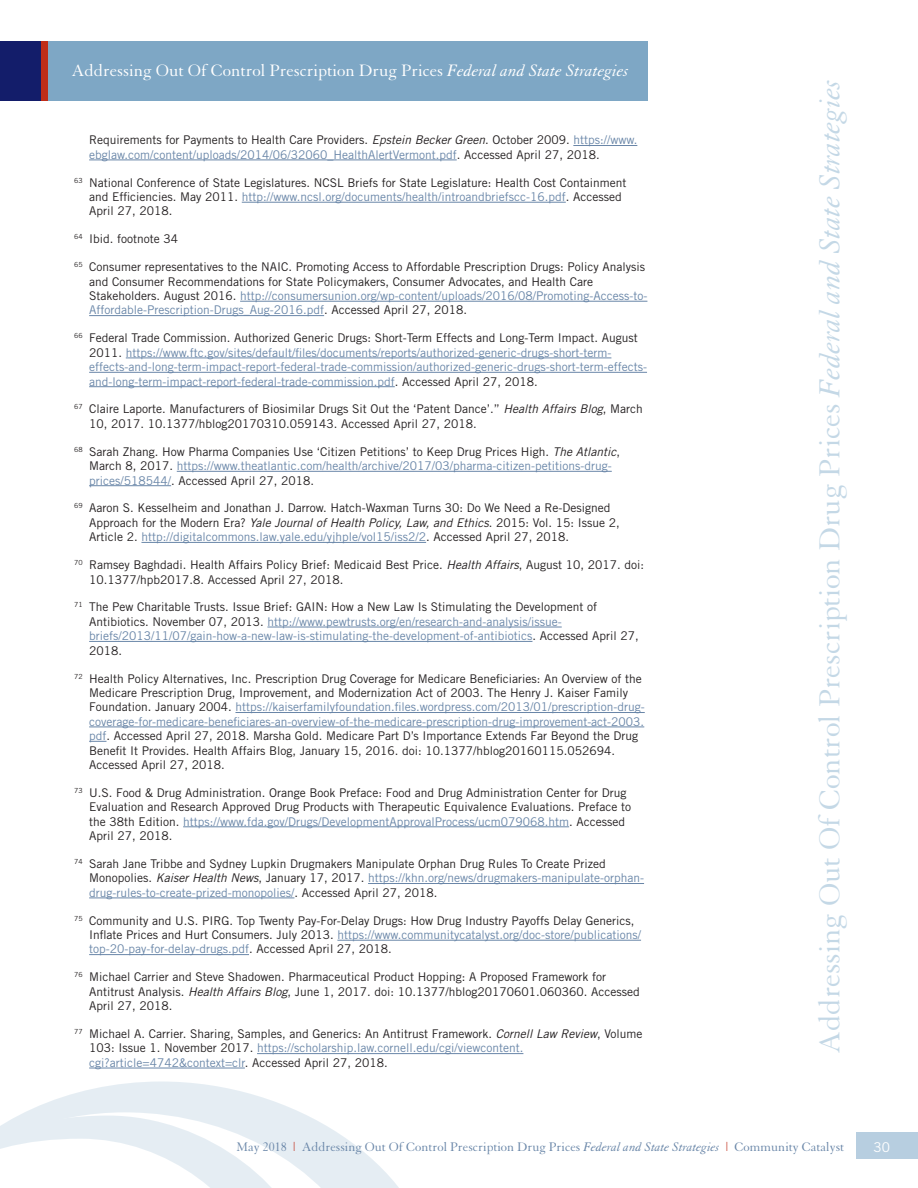
<style>
.page{position:relative;width:918px;height:1188px;background:#fff}
.page>*{position:absolute;margin:0;border:0;box-sizing:border-box;transform-origin:0 0}
.t1{font:31.5px "Granjon";color:#c4d8e6}
.t2{font:18px "Granjon";color:#fff}
.t3{font:13.5px "Granjon";color:#6986a8}
.t4{font:13.5px "Trade Gothic";color:#fff}
.t5{font:12px/14.4px "Trade Gothic";color:#231f20}
.t6{font:12px/14.4px "Trade Gothic";color:#6986a8}
.s1{font-style:italic}
.s2{color:#6986a8}
.s3{color:#231f20}
.s4{color:#c02d19}
</style>
<div class="page">
<svg style="left:18px;top:1081px;width:381px;height:107px;fill:#eaf1f5"></svg>
<svg style="left:0;top:1116px;width:314px;height:72px"></svg>
<div style="left:0;top:42px;width:648px;height:59px;background:#7ea7c5"></div>
<div style="left:0;top:42px;width:48px;height:59px;background:#c02d19"></div>
<div style="left:0;top:42px;width:40px;height:59px;background:#131d6a"></div>
<hr style="left:573px;top:145px;width:64px;height:1px;background:#6986a8">
<hr style="left:89px;top:160px;width:368px;height:1px;background:#6986a8">
<hr style="left:242px;top:202px;width:324px;height:1px;background:#6986a8">
<hr style="left:240px;top:301px;width:407px;height:1px;background:#6986a8">
<hr style="left:89px;top:315px;width:235px;height:1px;background:#6986a8">
<hr style="left:126px;top:358px;width:485px;height:1px;background:#6986a8">
<hr style="left:89px;top:372px;width:558px;height:1px;background:#6986a8">
<hr style="left:89px;top:386px;width:306px;height:1px;background:#6986a8">
<hr style="left:177px;top:471px;width:435px;height:1px;background:#6986a8">
<hr style="left:89px;top:485px;width:82px;height:1px;background:#6986a8">
<hr style="left:141px;top:542px;width:285px;height:1px;background:#6986a8">
<hr style="left:267px;top:627px;width:295px;height:1px;background:#6986a8">
<hr style="left:89px;top:641px;width:443px;height:1px;background:#6986a8">
<hr style="left:235px;top:712px;width:410px;height:1px;background:#6986a8">
<hr style="left:89px;top:727px;width:555px;height:1px;background:#6986a8">
<svg style="left:89px;top:741px;width:18px;height:1px"></svg>
<hr style="left:183px;top:827px;width:386px;height:1px;background:#6986a8">
<hr style="left:368px;top:883px;width:276px;height:1px;background:#6986a8">
<hr style="left:89px;top:898px;width:205px;height:1px;background:#6986a8">
<hr style="left:337px;top:940px;width:304px;height:1px;background:#6986a8">
<hr style="left:89px;top:954px;width:160px;height:1px;background:#6986a8">
<hr style="left:257px;top:1053px;width:266px;height:1px;background:#6986a8">
<hr style="left:89px;top:1068px;width:156px;height:1px;background:#6986a8">
<div style="left:857px;top:1133px;width:61px;height:26px;background:#b7cee0"></div>
<h2 class="t2" style="left:72px;top:61px;width:559px">Addressing Out Of Control Prescription Drug Prices <span class="s1">Federal and State Strategies</span></h2>
<p class="t5" style="left:89px;top:133px;width:550px">Requirements for Payments to Health Care Providers. <span class="s1">Epstein Becker Green</span>. October 2009. <span class="s2">https://www. ebglaw.com/content/uploads/2014/06/32060_HealthAlertVermont.pdf</span>. Accessed April 27, 2018.</p>
<p class="t5" style="left:89px;top:175px;width:539px;text-indent:-15px"><sup>63</sup> National Conference of State Legislatures. NCSL Briefs for State Legislature: Health Cost Containment and Efficiencies. May 2011. <span class="s2">http://www.ncsl.org/documents/health/introandbriefscc-16.pdf</span>. Accessed<br>April 27, 2018.</p>
<p class="t5" style="left:74px;top:232px;width:105px"><sup>64</sup> Ibid. footnote 34</p>
<p class="t5" style="left:89px;top:260px;width:560px;text-indent:-15px"><sup>65</sup> Consumer representatives to the NAIC. Promoting Access to Affordable Prescription Drugs: Policy Analysis and Consumer Recommendations for State Policymakers, Consumer Advocates, and Health Care Stakeholders. August 2016. <span class="s2">http://consumersunion.org/wp-content/uploads/2016/08/Promoting-Access-to-Affordable-Prescription-Drugs_Aug-2016.pdf</span>. Accessed April 27, 2018.</p>
<p class="t6" style="left:89px;top:331px;width:559px;text-indent:-15px"><sup>66</sup> <span class="s3">Federal Trade Commission. Authorized Generic Drugs: Short-Term Effects and Long-Term Impact. August 2011.</span> https://www.ftc.gov/sites/default/files/documents/reports/authorized-generic-drugs-short-term&shy;effects-and-long-term-impact-report-federal-trade-commission/authorized-generic-drugs-short-term-effects&shy;and-long-term-impact-report-federal-trade-commission.pdf<span class="s3">. Accessed April 27, 2018.</span></p>
<p class="t5" style="left:89px;top:402px;width:555px;text-indent:-15px"><sup>67</sup> Claire Laporte. Manufacturers of Biosimilar Drugs Sit Out the ‘Patent Dance’.” <span class="s1">Health Affairs Blog</span>, March<br>10, 2017. 10.1377/hblog20170310.059143. Accessed April 27, 2018.</p>
<p class="t5" style="left:89px;top:444px;width:532px;text-indent:-15px"><sup>68</sup> Sarah Zhang. How Pharma Companies Use ‘Citizen Petitions’ to Keep Drug Prices High. <span class="s1">The Atlantic</span>,<br>March 8, 2017. <span class="s2">https://www.theatlantic.com/health/archive/2017/03/pharma-citizen-petitions-drug&shy;prices/518544/</span>. Accessed April 27, 2018.</p>
<p class="t5" style="left:89px;top:501px;width:532px;text-indent:-15px"><sup>69</sup> Aaron S. Kesselheim and Jonathan J. Darrow. Hatch-Waxman Turns 30: Do We Need a Re-Designed<br>Approach for the Modern Era? <span class="s1">Yale Journal of Health Policy, Law, and Ethics</span>. 2015: Vol. 15: Issue 2,<br>Article 2. <span class="s2">http://digitalcommons.law.yale.edu/yjhple/vol15/iss2/2</span>. Accessed April 27, 2018.</p>
<p class="t5" style="left:89px;top:557px;width:556px;text-indent:-15px"><sup>70</sup> Ramsey Baghdadi. Health Affairs Policy Brief: Medicaid Best Price. <span class="s1">Health Affairs</span>, August 10, 2017. doi:<br>10.1377/hpb2017.8. Accessed April 27, 2018.</p>
<p class="t6" style="left:89px;top:600px;width:551px;text-indent:-15px"><sup>71</sup> <span class="s3">The Pew Charitable Trusts. Issue Brief: GAIN: How a New Law Is Stimulating the Development of Antibiotics. November 07, 2013.</span> http://www.pewtrusts.org/en/research-and-analysis/issue&shy;briefs/2013/11/07/gain-how-a-new-law-is-stimulating-the-development-of-antibiotics<span class="s3">. Accessed April 27, 2018.</span></p>
<p class="t5" style="left:89px;top:671px;width:557px;text-indent:-15px"><sup>72</sup> Health Policy Alternatives, Inc. Prescription Drug Coverage for Medicare Beneficiaries: An Overview of the Medicare Prescription Drug, Improvement, and Modernization Act of 2003. The Henry J. Kaiser Family Foundation. January 2004. <span class="s2">https://kaiserfamilyfoundation.files.wordpress.com/2013/01/prescription-drug&shy;coverage-for-medicare-beneficiares-an-overview-of-the-medicare-prescription-drug-improvement-act-2003. pdf</span>. Accessed April 27, 2018. Marsha Gold. Medicare Part D’s Importance Extends Far Beyond the Drug Benefit It Provides. Health Affairs Blog, January 15, 2016. doi: 10.1377/hblog20160115.052694.<br>Accessed April 27, 2018.</p>
<p class="t5" style="left:89px;top:785px;width:543px;text-indent:-15px"><sup>73</sup> U.S. Food &amp; Drug Administration. Orange Book Preface: Food and Drug Administration Center for Drug Evaluation and Research Approved Drug Products with Therapeutic Equivalence Evaluations. Preface to the 38th Edition. <span class="s2">https://www.fda.gov/Drugs/DevelopmentApprovalProcess/ucm079068.htm</span>. Accessed April 27, 2018.</p>
<p class="t5" style="left:89px;top:856px;width:556px;text-indent:-15px"><sup>74</sup> Sarah Jane Tribbe and Sydney Lupkin Drugmakers Manipulate Orphan Drug Rules To Create Prized<br>Monopolies. <span class="s1">Kaiser Health News</span>, January 17, 2017. <span class="s2">https://khn.org/news/drugmakers-manipulate-orphan&shy;drug-rules-to-create-prized-monopolies/</span>. Accessed April 27, 2018.</p>
<p class="t5" style="left:89px;top:913px;width:553px;text-indent:-15px"><sup>75</sup> Community and U.S. PIRG. Top Twenty Pay-For-Delay Drugs: How Drug Industry Payoffs Delay Generics,<br>Inflate Prices and Hurt Consumers. July 2013. <span class="s2">https://www.communitycatalyst.org/doc-store/publications/ top-20-pay-for-delay-drugs.pdf</span>. Accessed April 27, 2018.</p>
<p class="t5" style="left:89px;top:970px;width:552px;text-indent:-15px"><sup>76</sup> Michael Carrier and Steve Shadowen. Pharmaceutical Product Hopping: A Proposed Framework for<br>Antitrust Analysis. <span class="s1">Health Affairs Blog</span>, June 1, 2017. doi: 10.1377/hblog20170601.060360. Accessed<br>April 27, 2018.</p>
<p class="t5" style="left:89px;top:1026px;width:555px;text-indent:-15px"><sup>77</sup> Michael A. Carrier. Sharing, Samples, and Generics: An Antitrust Framework. <span class="s1">Cornell Law Review</span>, Volume<br>103: Issue 1. November 2017. <span class="s2">https://scholarship.law.cornell.edu/cgi/viewcontent. cgi?article=4742&amp;context=clr</span>. Accessed April 27, 2018.</p>
<h1 class="t1" style="left:813px;top:1054px;width:978px;rotate:-90deg">Addressing Out Of Control Prescription Drug Prices <span class="s1">Federal and State Strategies</span></h1>
<p class="t3" style="left:237px;top:1140px;width:609px">May 2018 <span class="s4">|</span> Addressing Out Of Control Prescription Drug Prices <span class="s1">Federal and State Strategies</span> <span class="s4">|</span> Community Catalyst</p>
<p class="t4" style="left:874px;top:1139px;width:18px">30</p>
</div>
